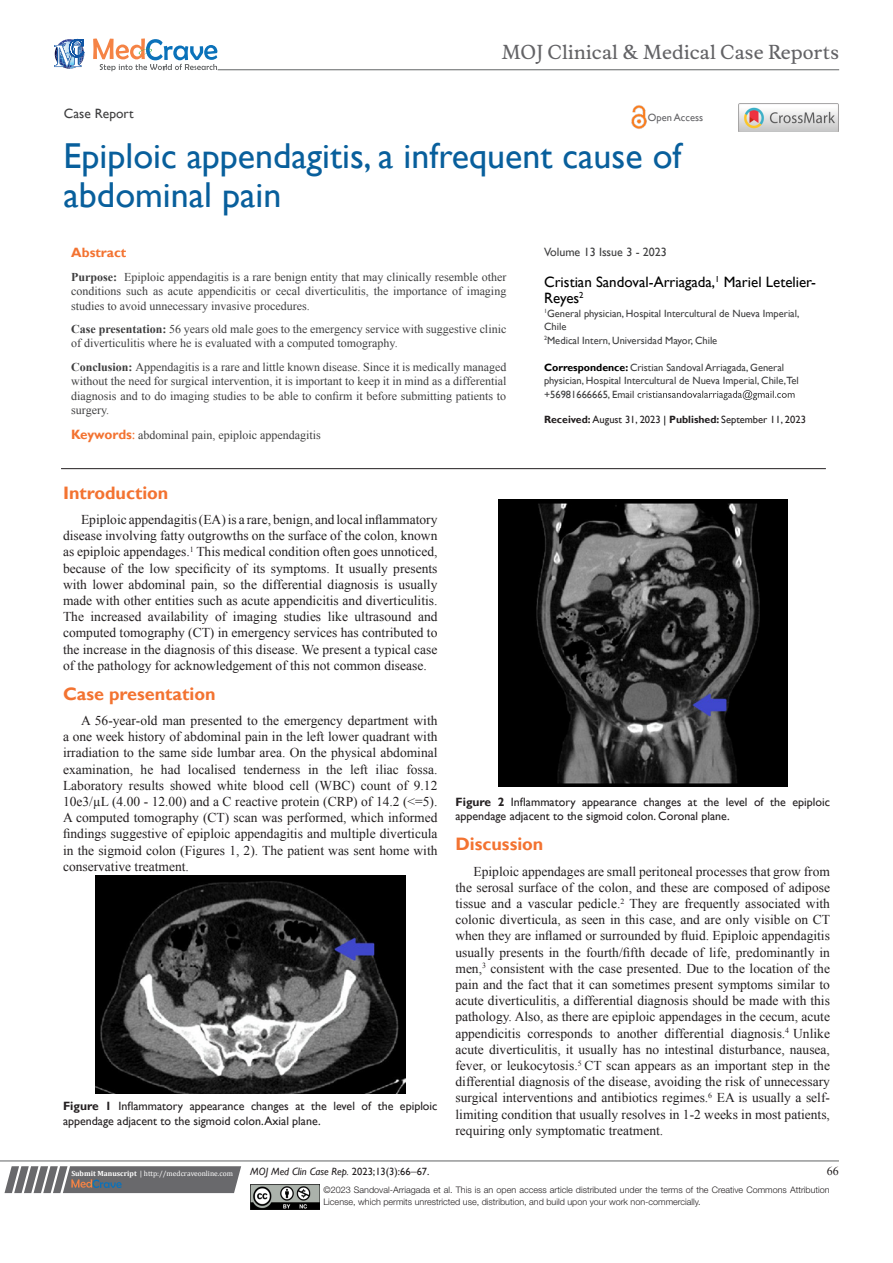
<style>
.page{position:relative;width:893px;height:1263px;background:#fff}
.page>*{position:absolute;margin:0;border:0;box-sizing:border-box;transform-origin:0 0}
.t1{font:36px/39px "Gill Sans";color:#085f9c}
.t2{font:18.6px "Musee";color:#636366}
.List_Paragraph{font:700 18px "Gill Sans";color:#f37331}
.t3{font:15px/16.2px "Gill Sans";color:#000}
.t4{font:13.5px/16.2px "Times New Roman";color:#231f20;text-align:justify}
.t5{font:13.5px "Gill Sans";color:#3e3e3f}
.t6{font:700 13.5px "Gill Sans";color:#f37331}
.t7{font:12px/14.4px "Times New Roman";color:#3e3e3f;text-align:justify}
.t8{font:12px/14.4px "Gill Sans";color:#231f20}
.t9{font:12px "Gill Sans";color:#3e3e3f}
.t10{font:12px "Times New Roman";color:#231f20}
.t11{font:10.5px/13.5px "Gill Sans";color:#3e3e3f}
.t12{font:10.5px "Gill Sans";color:#231f20}
.t13{font:italic 10.5px "Gill Sans";color:#231f20}
.t14{font:10.5px "Gill Sans";color:#636366}
.t15{font:300 9px/12px "Helvetica Neue LT Std";color:#231f20}
.t16{font:7.5px "Cambria";color:#fff}
.s1{font-weight:700;color:#000}
.s2{font-weight:700}
.s3{color:#000}
.s4{font-family:"Gill Sans";font-weight:700;font-size:13.5px;color:#f37331}
.s5{font-family:"Gill Sans";font-size:13.5px;color:#f37331}
.s6{font-style:normal}
.s7{font-family:"Times New Roman";font-style:normal;font-size:12px}
</style>
<div class="page">
<svg style="left:4px;top:1166px;width:237px;height:27px;background:#78787a"></svg>
<hr style="left:0;top:1161px;width:839px;height:1px;background:#626465">
<hr style="left:61px;top:468px;width:765px;height:1px;background:#231f20">
<img style="left:250px;top:1185px;width:69px;height:24px">
<svg style="left:637px;top:390px;width:158px;height:10px"></svg>
<svg style="left:54px;top:39px;width:30px;height:30px"></svg>
<svg style="left:93px;top:38px;width:124px;height:33px"></svg>
<hr style="left:218px;top:70px;width:621px;height:1px;background:#626465">
<img style="left:631px;top:105px;width:16px;height:24px">
<img style="left:739px;top:104px;width:99px;height:28px">
<img style="left:96px;top:875px;width:309px;height:218px">
<img style="left:499px;top:500px;width:288px;height:286px">
<p class="t2" style="left:502px;top:41px;width:339px">MOJ Clinical &amp; Medical Case Reports</p>
<p class="t5" style="left:64px;top:105px;width:71px">Case Report</p>
<p class="t14" style="left:648px;top:112px;width:57px">Open Access</p>
<p class="t1" style="left:64px;top:137px;width:619px">Epiploic appendagitis, a infrequent cause of abdominal pain</p>
<p class="t9" style="left:544px;top:245px;width:124px">Volume 13 Issue 3 - 2023</p>
<p class="t3" style="left:544px;top:274px;width:273px">Cristian Sandoval-Arriagada,<sup>1</sup> Mariel Letelier-<br>Reyes<sup>2</sup></p>
<p class="t11" style="left:544px;top:307px;width:257px"><sup>1</sup>General physician, Hospital Intercultural de Nueva Imperial,<br>Chile</p>
<p class="t11" style="left:544px;top:334px;width:175px"><sup>2</sup>Medical Intern, Universidad Mayor, Chile</p>
<p class="t11" style="left:544px;top:361px;width:256px"><span class="s1">Correspondence:</span> Cristian Sandoval Arriagada, General physician, Hospital Intercultural de Nueva Imperial, Chile,Tel +56981666665, Email</p>
<p class="t12" style="left:544px;top:413px;width:263px"><span class="s2">Received:</span> August 31, 2023 <span class="s3">|</span> <span class="s2">Published:</span> September 11, 2023</p>
<p class="t6" style="left:71px;top:245px;width:57px">Abstract</p>
<p class="t7" style="left:71px;top:269px;width:437px"><span class="s2">Purpose:</span> Epiploic appendagitis is a rare benign entity that may clinically resemble other conditions such as acute appendicitis or cecal diverticulitis, the importance of imaging studies to avoid unnecessary invasive procedures.</p>
<p class="t7" style="left:71px;top:322px;width:437px"><span class="s2">Case presentation:</span> 56 years old male goes to the emergency service with suggestive clinic of diverticulitis where he is evaluated with a computed tomography.</p>
<p class="t7" style="left:71px;top:359px;width:437px"><span class="s2">Conclusion:</span> Appendagitis is a rare and little known disease. Since it is medically managed without the need for surgical intervention, it is important to keep it in mind as a differential diagnosis and to do imaging studies to be able to confirm it before submitting patients to surgery.</p>
<p class="t7" style="left:71px;top:428px;width:251px"><span class="s4">Keywords</span><span class="s5">:</span> abdominal pain, epiploic appendagitis</p>
<p class="List_Paragraph" style="left:63px;top:482px;width:107px">Introduction</p>
<p class="t4" style="left:63px;top:511px;width:376px;text-indent:18px">Epiploic appendagitis (EA) is a rare, benign, and local inflammatory disease involving fatty outgrowths on the surface of the colon, known as epiploic appendages.<sup>1</sup> This medical condition often goes unnoticed, because of the low specificity of its symptoms. It usually presents with lower abdominal pain, so the differential diagnosis is usually made with other entities such as acute appendicitis and diverticulitis.<br>The increased availability of imaging studies like ultrasound and computed tomography (CT) in emergency services has contributed to the increase in the diagnosis of this disease. We present a typical case of the pathology for acknowledgement of this not common disease.</p>
<p class="List_Paragraph" style="left:63px;top:683px;width:154px">Case presentation</p>
<p class="t4" style="left:63px;top:712px;width:376px;text-indent:18px">A 56-year-old man presented to the emergency department with a one week history of abdominal pain in the left lower quadrant with irradiation to the same side lumbar area. On the physical abdominal examination, he had localised tenderness in the left iliac fossa.<br>Laboratory results showed white blood cell (WBC) count of 9.12<br>10e3/µL (4.00 - 12.00) and a C reactive protein (CRP) of 14.2 (&lt;=5).<br>A computed tomography (CT) scan was performed, which informed findings suggestive of epiploic appendagitis and multiple diverticula in the sigmoid colon (Figures 1, 2). The patient was sent home with conservative treatment.</p>
<p class="t8" style="left:63px;top:1099px;width:376px"><span class="s2">Figure 1</span> Inflammatory appearance changes at the level of the epiploic appendage adjacent to the sigmoid colon. Axial plane.</p>
<p class="t8" style="left:455px;top:795px;width:376px"><span class="s2">Figure 2</span> Inflammatory appearance changes at the level of the epiploic appendage adjacent to the sigmoid colon. Coronal plane.</p>
<p class="List_Paragraph" style="left:455px;top:833px;width:89px">Discussion</p>
<p class="t4" style="left:455px;top:863px;width:376px;text-indent:18px">Epiploic appendages are small peritoneal processes that grow from the serosal surface of the colon, and these are composed of adipose tissue and a vascular pedicle.<sup>2</sup> They are frequently associated with colonic diverticula, as seen in this case, and are only visible on CT when they are inflamed or surrounded by fluid. Epiploic appendagitis usually presents in the fourth/fifth decade of life, predominantly in men,<sup>3</sup> consistent with the case presented. Due to the location of the pain and the fact that it can sometimes present symptoms similar to acute diverticulitis, a differential diagnosis should be made with this pathology. Also, as there are epiploic appendages in the cecum, acute appendicitis corresponds to another differential diagnosis.<sup>4</sup> Unlike acute diverticulitis, it usually has no intestinal disturbance, nausea, fever, or leukocytosis.<sup>5</sup> CT scan appears as an important step in the differential diagnosis of the disease, avoiding the risk of unnecessary surgical interventions and antibiotics regimes.<sup>6</sup> EA is usually a self&shy;limiting condition that usually resolves in 1-2 weeks in most patients, requiring only symptomatic treatment.</p>
<p class="t16" style="left:71px;top:1169px;width:163px"><span class="s2">Submit Manuscript</span> | http://medcraveonline.com</p>
<p class="t13" style="left:250px;top:1165px;width:181px">MOJ Med Clin Case Rep. <span class="s6">2023;13(3):66</span><span class="s7">‒</span><span class="s6">67.</span></p>
<p class="t10" style="left:827px;top:1163px;width:13px">66</p>
<p class="t15" style="left:323px;top:1183px;width:508px">©2023 Sandoval-Arriagada et al. This is an open access article distributed under the terms of the Creative Commons Attribution<br>License, which permits unrestricted use, distribution, and build upon your work non-commercially.</p>
</div>
